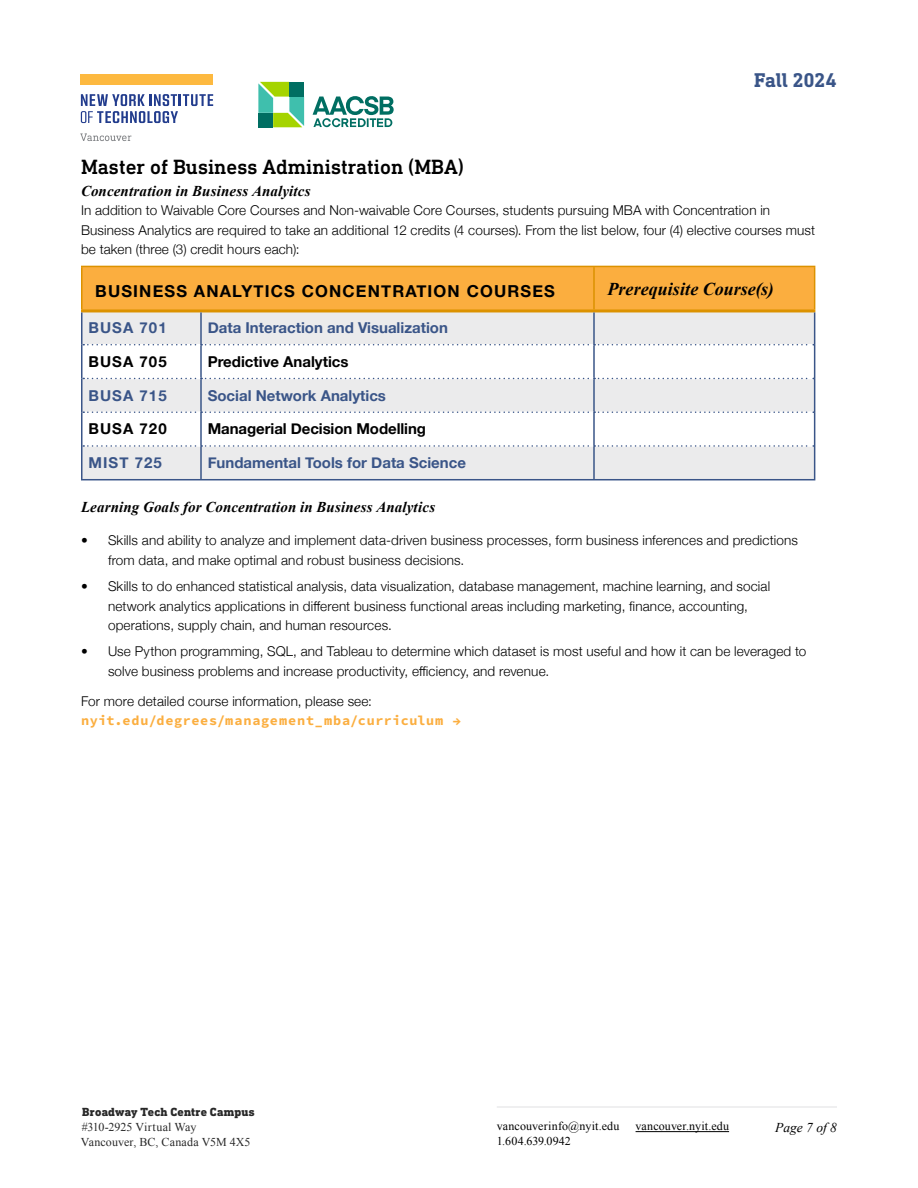
<style>
.page{position:relative;width:918px;height:1188px;background:#fff}
.page>*{position:absolute;margin:0;border:0;box-sizing:border-box;transform-origin:0 0}
.t1{font:500 21px "DIN Next Slab Pro";color:#000}
.t2{font:700 20.25px "DIN Next Slab Pro";letter-spacing:-.015em;color:#3a5588}
.t3{font:italic 700 18px "Times New Roman";color:#000}
.t4{font:700 16.5px "Helvetica Neue";letter-spacing:.07em;color:#000}
.t5{font:700 15px "Helvetica Neue";color:#3a5588}
.t6{font:italic 700 15px "Times New Roman";letter-spacing:.01em;color:#000}
.t7{font:700 15px "Helvetica Neue";color:#000}
.t8{font:300 13.5px/19.5px "Helvetica Neue";letter-spacing:.01em;color:#000}
.t9{font:700 13.5px "Source Code Pro";letter-spacing:.055em;color:#fbae3f}
.t10{font:italic 13.5px "Times New Roman";color:#000}
.t11{font:12px/15px "Times New Roman";letter-spacing:.01em;color:#000}
.t12{font:800 12px "DIN Next Slab Pro";letter-spacing:.015em;color:#000}
</style>
<div class="page">
<svg style="left:258px;top:82px;width:46px;height:45px"></svg>
<div style="left:258px;top:113px;width:15px;height:14px;background:#006e62"></div>
<svg style="left:313px;top:96px;width:81px;height:31px"></svg>
<hr style="left:497px;top:1106px;width:340px;height:2px;background:#ebebec">
<svg style="left:80px;top:133px;width:51px;height:8px"></svg>
<div style="left:81px;top:75px;width:132px;height:10px;background:#fdb940"></div>
<svg style="left:81px;top:94px;width:132px;height:29px"></svg>
<hr style="left:636px;top:1131px;width:93px;height:1px;background:#000">
<div style="left:82px;top:267px;width:732px;height:42px;background:#fbae3f"></div>
<svg style="left:82px;top:312px;width:732px;height:167px;fill:#ebebec"></svg>
<hr style="left:81px;top:267px;width:1px;height:42px;background:#dc9200">
<hr style="left:81px;top:266px;width:120px;height:1px;background:#dc9200">
<hr style="left:201px;top:266px;width:393px;height:1px;background:#dc9200">
<hr style="left:593px;top:267px;width:2px;height:42px;background:#dc9200">
<hr style="left:594px;top:266px;width:221px;height:1px;background:#dc9200">
<hr style="left:814px;top:267px;width:1px;height:42px;background:#dc9200">
<hr style="left:81px;top:309px;width:120px;height:3px;background:#dc9200">
<hr style="left:201px;top:309px;width:393px;height:3px;background:#dc9200">
<hr style="left:594px;top:309px;width:221px;height:3px;background:#dc9200">
<hr style="left:81px;top:312px;width:1px;height:33px;background:#3a5588">
<hr style="left:200px;top:312px;width:2px;height:32px;background:#3a5588">
<hr style="left:593px;top:312px;width:2px;height:32px;background:#3a5588">
<hr style="left:814px;top:312px;width:1px;height:33px;background:#3a5588">
<hr style="left:81px;top:345px;width:1px;height:33px;background:#3a5588">
<hr style="left:200px;top:345px;width:2px;height:33px;background:#3a5588">
<hr style="left:593px;top:345px;width:2px;height:33px;background:#3a5588">
<svg style="left:83px;top:344px;width:731px;height:1px"></svg>
<hr style="left:814px;top:345px;width:1px;height:33px;background:#3a5588">
<hr style="left:81px;top:378px;width:1px;height:34px;background:#3a5588">
<hr style="left:200px;top:379px;width:2px;height:32px;background:#3a5588">
<hr style="left:593px;top:379px;width:2px;height:32px;background:#3a5588">
<svg style="left:83px;top:378px;width:731px;height:1px"></svg>
<hr style="left:814px;top:378px;width:1px;height:34px;background:#3a5588">
<hr style="left:81px;top:412px;width:1px;height:34px;background:#3a5588">
<hr style="left:200px;top:413px;width:2px;height:32px;background:#3a5588">
<hr style="left:593px;top:413px;width:2px;height:32px;background:#3a5588">
<svg style="left:83px;top:411px;width:731px;height:2px"></svg>
<hr style="left:814px;top:412px;width:1px;height:34px;background:#3a5588">
<hr style="left:81px;top:446px;width:1px;height:33px;background:#3a5588">
<hr style="left:81px;top:479px;width:120px;height:1px;background:#3a5588">
<hr style="left:200px;top:447px;width:2px;height:32px;background:#3a5588">
<hr style="left:201px;top:479px;width:393px;height:1px;background:#3a5588">
<hr style="left:593px;top:447px;width:2px;height:32px;background:#3a5588">
<svg style="left:83px;top:445px;width:731px;height:2px"></svg>
<hr style="left:814px;top:446px;width:1px;height:33px;background:#3a5588">
<hr style="left:594px;top:479px;width:221px;height:1px;background:#3a5588">
<h1 class="t1" style="left:81px;top:154px;width:384px">Master of Business Administration (MBA)</h1>
<h2 class="t2" style="left:754px;top:68px;width:84px">Fall 2024</h2>
<p class="t6" style="left:81px;top:180px;width:231px">Concentration in Business Analyitcs</p>
<p class="t8" style="left:81px;top:200px;width:736px">In addition to Waivable Core Courses and Non-waivable Core Courses, students pursuing MBA with Concentration in<br>Business Analytics are required to take an additional 12 credits (4 courses). From the list below, four (4) elective courses must be taken (three (3) credit hours each):</p>
<p class="t4" style="left:95px;top:278px;width:461px">BUSINESS ANALYTICS CONCENTRATION COURSES</p>
<h3 class="t3" style="left:608px;top:276px;width:168px">Prerequisite Course(s)</h3>
<p class="t5" style="left:88px;top:316px;width:80px">BUSA 701</p>
<p class="t5" style="left:208px;top:316px;width:242px">Data Interaction and Visualization</p>
<p class="t7" style="left:88px;top:350px;width:80px">BUSA 705</p>
<p class="t7" style="left:208px;top:350px;width:142px">Predictive Analytics</p>
<p class="t5" style="left:88px;top:384px;width:80px">BUSA 715</p>
<p class="t5" style="left:208px;top:384px;width:180px">Social Network Analytics</p>
<p class="t7" style="left:88px;top:417px;width:80px">BUSA 720</p>
<p class="t7" style="left:208px;top:417px;width:220px">Managerial Decision Modelling</p>
<p class="t5" style="left:88px;top:451px;width:75px">MIST 725</p>
<p class="t5" style="left:208px;top:451px;width:260px">Fundamental Tools for Data Science</p>
<p class="t6" style="left:81px;top:497px;width:356px">Learning Goals for Concentration in Business Analytics</p>
<p class="t8" style="left:108px;top:530px;width:691px;text-indent:-27px">• Skills and ability to analyze and implement data-driven business processes, form business inferences and predictions from data, and make optimal and robust business decisions.</p>
<p class="t8" style="left:108px;top:576px;width:664px;text-indent:-27px">• Skills to do enhanced statistical analysis, data visualization, database management, machine learning, and social network analytics applications in different business functional areas including marketing, finance, accounting, operations, supply chain, and human resources.</p>
<p class="t8" style="left:108px;top:641px;width:700px;text-indent:-27px">• Use Python programming, SQL, and Tableau to determine which dataset is most useful and how it can be leveraged to solve business problems and increase productivity, efficiency, and revenue.</p>
<p class="t8" style="left:81px;top:690px;width:293px">For more detailed course information, please see:</p>
<p class="t9" style="left:81px;top:711px;width:381px">nyit.edu/degrees/management_mba/curriculum →</p>
<p class="t12" style="left:82px;top:1105px;width:174px">Broadway Tech Centre Campus</p>
<p class="t11" style="left:81px;top:1119px;width:171px">#310-2925 Virtual Way<br>Vancouver, BC, Canada V5M 4X5</p>
<p class="t11" style="left:497px;top:1119px;width:124px">vancouverinfo@nyit.edu<br>1.604.639.0942</p>
<p class="t11" style="left:636px;top:1119px;width:95px">vancouver.nyit.edu</p>
<p class="t10" style="left:775px;top:1118px;width:63px">Page 7 of 8</p>
</div>
